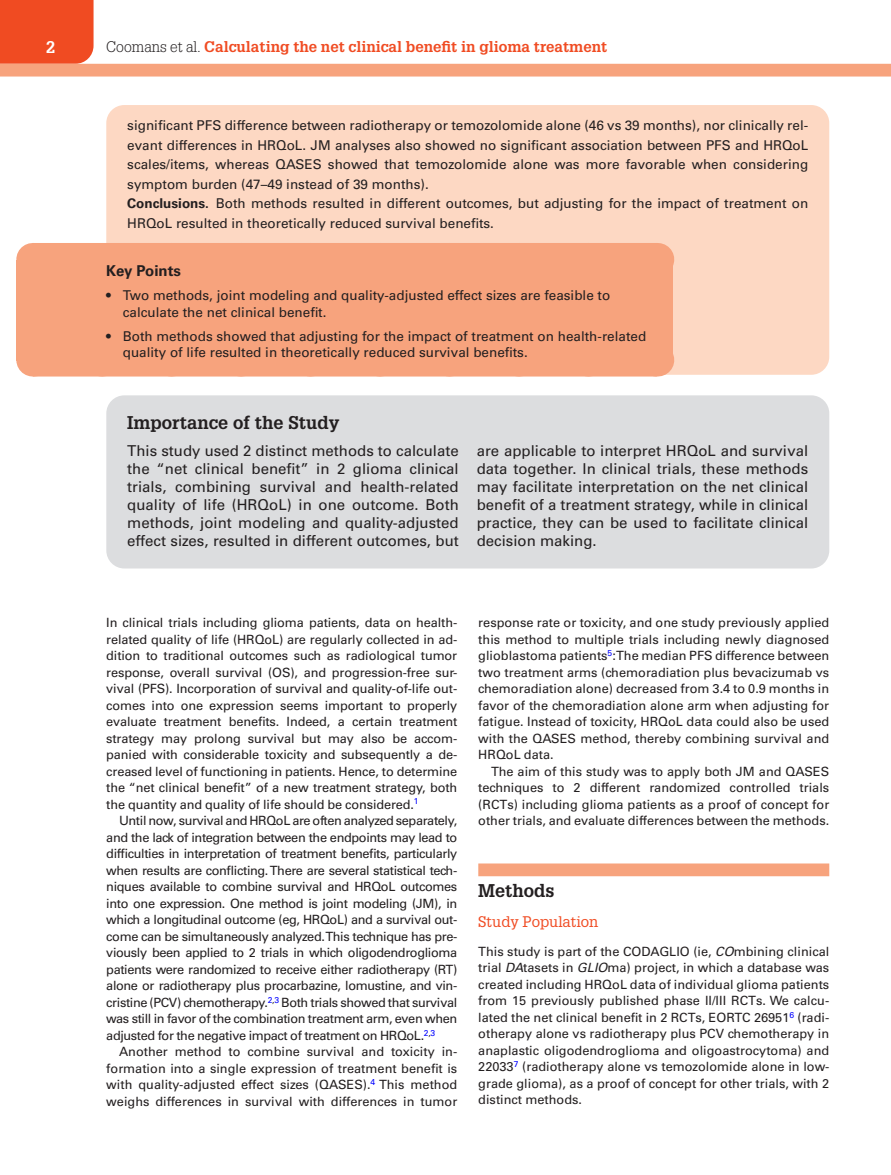
<style>
.page{position:relative;width:891px;height:1175px;background:#fff}
.page>*{position:absolute;margin:0;border:0;box-sizing:border-box;transform-origin:0 0}
.t1{font:700 18px "Glypha LT Std";color:#231f20}
.t2{font:700 16.5px "Glypha LT Std";color:#fff}
.t3{font:15px/18px "Univers LT Std";color:#231f20;text-align:justify}
.t4{font:700 15px "Glypha LT Std";color:#f04b22}
.t5{font:15px "Glypha LT Std";color:#f04b22}
.t6{font:700 15px "Univers LT Std";color:#231f20}
.t7{font:13.5px/19.5px "Univers LT Std";color:#231f20}
.t8{font:12.75px/16.5px "Univers LT Std";color:#231f20;text-align:justify}
.s1{font-weight:300;color:#231f20}
.s2{font-weight:700}
.s3{font-style:italic}
</style>
<div class="page">
<div style="left:0;top:0;width:94px;height:64px;background:#f04b22"></div>
<div style="left:0;top:64px;width:891px;height:12px;background:#f7a37d"></div>
<div style="left:106px;top:105px;width:723px;height:270px;background:#fdd8c3;border-radius:18px"></div>
<div style="left:16px;top:261px;width:657px;height:34px;background:#f7a37d"></div>
<div style="left:33px;top:243px;width:624px;height:33px;background:#f7a37d"></div>
<hr style="left:657px;top:243px;width:1px;height:33px;background:#f7a37d">
<div style="left:16px;top:277px;width:657px;height:57px;background:#f7a37d"></div>
<div style="left:16px;top:317px;width:657px;height:44px;background:#f7a37d"></div>
<div style="left:33px;top:343px;width:624px;height:33px;background:#f7a37d"></div>
<hr style="left:657px;top:343px;width:1px;height:33px;background:#f7a37d">
<div style="left:478px;top:863px;width:351px;height:13px;background:#f7a37d"></div>
<div style="left:106px;top:395px;width:723px;height:173px;background:#dcdddf;border-radius:18px"></div>
<p class="t2" style="left:46px;top:37px;width:11px">2</p>
<p class="t4" style="left:106px;top:37px;width:502px"><span class="s1">Coomans et al.</span> Calculating the net clinical benefit in glioma treatment</p>
<p class="t7" style="left:127px;top:116px;width:683px">significant PFS difference between radiotherapy or temozolomide alone (46 vs 39 months), nor clinically rel&shy;evant differences in HRQoL. JM analyses also showed no significant association between PFS and HRQoL scales/items, whereas QASES showed that temozolomide alone was more favorable when considering symptom burden (47–49 instead of 39 months).<br><span class="s2">Conclusions.</span> Both methods resulted in different outcomes, but adjusting for the impact of treatment on HRQoL resulted in theoretically reduced survival benefits.</p>
<p class="t6" style="left:106px;top:262px;width:76px">Key Points</p>
<p class="t7" style="left:123px;top:287px;width:489px;line-height:16.5px;text-indent:-16px">• Two methods, joint modeling and quality-adjusted effect sizes are feasible to calculate the net clinical benefit.</p>
<p class="t7" style="left:123px;top:327px;width:525px;line-height:16.5px;text-indent:-16px">• Both methods showed that adjusting for the impact of treatment on health-related quality of life resulted in theoretically reduced survival benefits.</p>
<h1 class="t1" style="left:127px;top:412px;width:214px">Importance of the Study</h1>
<p class="t3" style="left:127px;top:442px;width:333px">This study used 2 distinct methods to calculate the “net clinical benefit” in 2 glioma clinical trials, combining survival and health-related quality of life (HRQoL) in one outcome. Both methods, joint modeling and quality-adjusted effect sizes, resulted in different outcomes, but</p>
<p class="t3" style="left:477px;top:442px;width:333px">are applicable to interpret HRQoL and survival data together. In clinical trials, these methods may facilitate interpretation on the net clinical benefit of a treatment strategy, while in clinical practice, they can be used to facilitate clinical decision making.</p>
<p class="t8" style="left:106px;top:614px;width:353px">In clinical trials including glioma patients, data on health&shy;related quality of life (HRQoL) are regularly collected in ad&shy;dition to traditional outcomes such as radiological tumor response, overall survival (OS), and progression-free sur&shy;vival (PFS). Incorporation of survival and quality-of-life out&shy;comes into one expression seems important to properly evaluate treatment benefits. Indeed, a certain treatment strategy may prolong survival but may also be accom&shy;panied with considerable toxicity and subsequently a de&shy;creased level of functioning in patients. Hence, to determine the “net clinical benefit” of a new treatment strategy, both the quantity and quality of life should be considered.<sup>1</sup></p>
<p class="t8" style="left:106px;top:812px;width:353px;text-indent:13px">Until now, survival and HRQoL are often analyzed separately, and the lack of integration between the endpoints may lead to difficulties in interpretation of treatment benefits, particularly when results are conflicting. There are several statistical tech&shy;niques available to combine survival and HRQoL outcomes into one expression. One method is joint modeling (JM), in which a longitudinal outcome (eg, HRQoL) and a survival out&shy;come can be simultaneously analyzed. This technique has pre&shy;viously been applied to 2 trials in which oligodendroglioma patients were randomized to receive either radiotherapy (RT) alone or radiotherapy plus procarbazine, lomustine, and vin&shy;cristine (PCV) chemotherapy.<sup>2</sup><sup>,</sup><sup>3</sup> Both trials showed that survival was still in favor of the combination treatment arm, even when adjusted for the negative impact of treatment on HRQoL.<sup>2</sup><sup>,</sup><sup>3</sup></p>
<p class="t8" style="left:106px;top:1043px;width:353px;text-indent:13px">Another method to combine survival and toxicity in&shy;formation into a single expression of treatment benefit is with quality-adjusted effect sizes (QASES).<sup>4</sup> This method weighs differences in survival with differences in tumor</p>
<p class="t8" style="left:478px;top:614px;width:353px">response rate or toxicity, and one study previously applied this method to multiple trials including newly diagnosed glioblastoma patients<sup>5</sup>: The median PFS difference between two treatment arms (chemoradiation plus bevacizumab vs chemoradiation alone) decreased from 3.4 to 0.9 months in favor of the chemoradiation alone arm when adjusting for fatigue. Instead of toxicity, HRQoL data could also be used with the QASES method, thereby combining survival and HRQoL data.</p>
<p class="t8" style="left:478px;top:763px;width:353px;text-indent:13px">The aim of this study was to apply both JM and QASES techniques to 2 different randomized controlled trials (RCTs) including glioma patients as a proof of concept for other trials, and evaluate differences between the methods.</p>
<h1 class="t1" style="left:478px;top:879px;width:78px">Methods</h1>
<p class="t5" style="left:478px;top:912px;width:122px">Study Population</p>
<p class="t8" style="left:478px;top:943px;width:353px">This study is part of the CODAGLIO (ie, <span class="s3">CO</span>mbining clinical trial <span class="s3">DA</span>tasets in <span class="s3">GLIO</span>ma) project, in which a database was created including HRQoL data of individual glioma patients from 15 previously published phase II/III RCTs. We calcu&shy;lated the net clinical benefit in 2 RCTs, EORTC 26951<sup>6</sup> (radi&shy;otherapy alone vs radiotherapy plus PCV chemotherapy in anaplastic oligodendroglioma and oligoastrocytoma) and 22033<sup>7</sup> (radiotherapy alone vs temozolomide alone in low&shy;grade glioma), as a proof of concept for other trials, with 2 distinct methods.</p>
</div>
